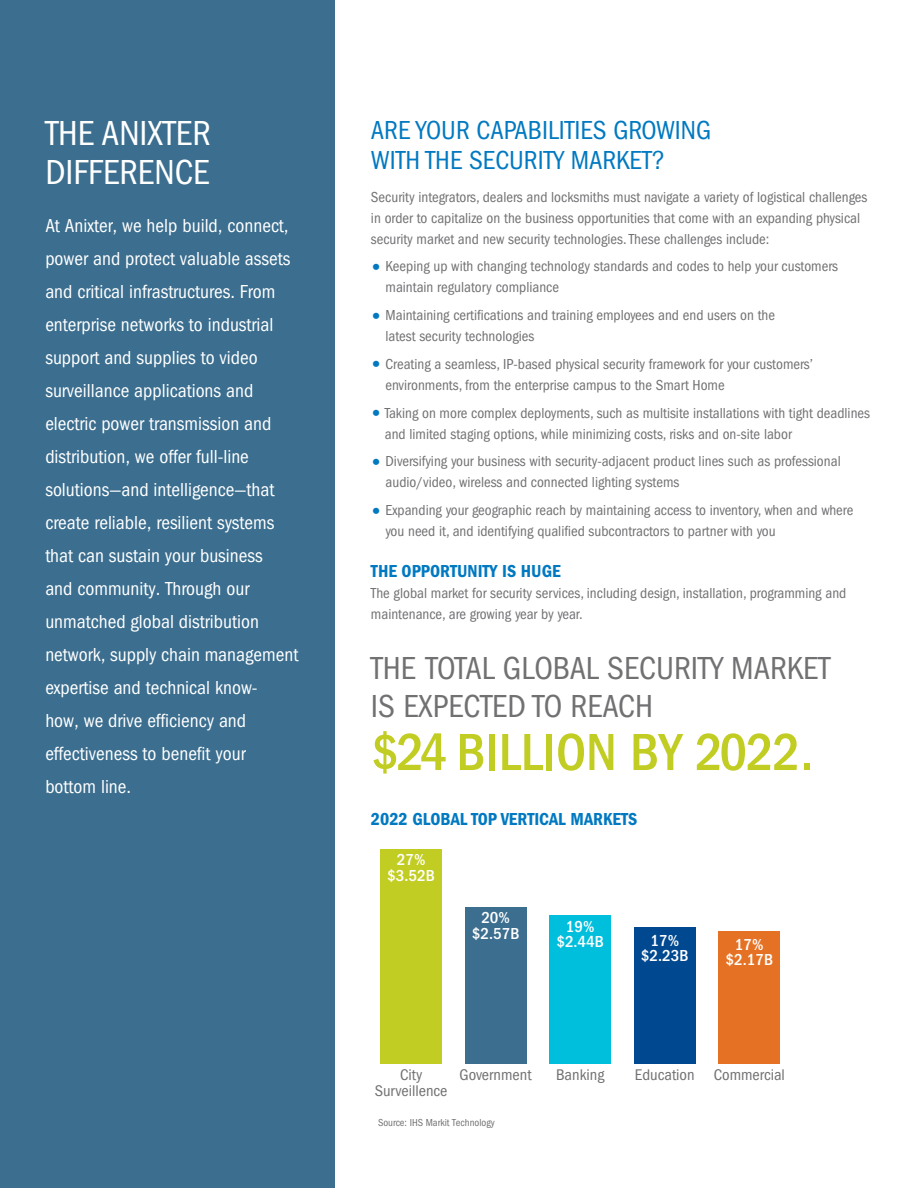
<style>
.page{position:relative;width:918px;height:1188px;background:#fff}
.page>*{position:absolute;margin:0;border:0;box-sizing:border-box;transform-origin:0 0}
.t1{font:500 condensed 54px "ITC Franklin Gothic Std";color:#c2cd23}
.t2{font:condensed 36px/39px "ITC Franklin Gothic Std";color:#fff}
.t3{font:condensed 33px/37.5px "ITC Franklin Gothic Std";color:#717073}
.t4{font:condensed 27px/30px "ITC Franklin Gothic Std";color:#0079c1}
.t5{font:condensed 19.5px/33px "ITC Franklin Gothic Std";color:#fff}
.t6{font:18px "ITC Franklin Gothic Std Dm Cd";color:#0079c1}
.t7{font:500 condensed 16.5px/16px "ITC Franklin Gothic Std";color:#fff;text-align:center}
.t8{font:condensed 16.05px/16px "ITC Franklin Gothic Std";color:#717073;text-align:center}
.t9{font:condensed 15px/21px "ITC Franklin Gothic Std";color:#717073}
.t10{font:condensed 10.5px "ITC Franklin Gothic Std";color:#717073}
.s1{font-family:"ITC Franklin Gothic Std Hvy";font-stretch:normal;font-size:18px;color:#0079c1}
</style>
<div class="page">
<div style="left:0;top:0;width:335px;height:1188px;background:#3b6e8f"></div>
<div style="left:380px;top:849px;width:62px;height:215px;background:#c2cd23"></div>
<div style="left:465px;top:907px;width:61px;height:157px;background:#3b6e8f"></div>
<div style="left:550px;top:915px;width:61px;height:149px;background:#00bfdc"></div>
<div style="left:634px;top:928px;width:61px;height:136px;background:#004990"></div>
<div style="left:719px;top:932px;width:61px;height:132px;background:#e57224"></div>
<h2 class="t2" style="left:45px;top:114px;width:167px">THE ANIXTER<br>DIFFERENCE</h2>
<p class="t5" style="left:45px;top:209px;width:255px">At Anixter, we help build, connect, power and protect valuable assets and critical infrastructures. From enterprise networks to industrial support and supplies to video surveillance applications and electric power transmission and distribution, we offer full-line solutions—and intelligence—that create reliable, resilient systems that can sustain your business<br>and community. Through our unmatched global distribution network, supply chain management expertise and technical know-<br>how, we drive efficiency and effectiveness to benefit your bottom line.</p>
<h3 class="t4" style="left:371px;top:115px;width:342px">ARE YOUR CAPABILITIES GROWING<br>WITH THE SECURITY MARKET?</h3>
<p class="t9" style="left:371px;top:186px;width:498px">Security integrators, dealers and locksmiths must navigate a variety of logistical challenges in order to capitalize on the business opportunities that come with an expanding physical security market and new security technologies. These challenges include:</p>
<p class="t9" style="left:386px;top:256px;width:454px;text-indent:-15px"><span class="s1">•</span> Keeping up with changing technology standards and codes to help your customers maintain regulatory compliance</p>
<p class="t9" style="left:386px;top:305px;width:391px;text-indent:-15px"><span class="s1">•</span> Maintaining certifications and training employees and end users on the latest security technologies</p>
<p class="t9" style="left:386px;top:353px;width:429px;text-indent:-15px"><span class="s1">•</span> Creating a seamless, IP-based physical security framework for your customers’ environments, from the enterprise campus to the Smart Home</p>
<p class="t9" style="left:385px;top:402px;width:487px;text-indent:-14px"><span class="s1">•</span> Taking on more complex deployments, such as multisite installations with tight deadlines and limited staging options, while minimizing costs, risks and on-site labor</p>
<p class="t9" style="left:386px;top:451px;width:457px;text-indent:-15px"><span class="s1">•</span> Diversifying your business with security-adjacent product lines such as professional audio/video, wireless and connected lighting systems</p>
<p class="t9" style="left:386px;top:500px;width:469px;text-indent:-15px"><span class="s1">•</span> Expanding your geographic reach by maintaining access to inventory, when and where you need it, and identifying qualified subcontractors to partner with you</p>
<p class="t6" style="left:371px;top:561px;width:191px">THE OPPORTUNITY IS HUGE</p>
<p class="t9" style="left:371px;top:583px;width:477px">The global market for security services, including design, installation, programming and maintenance, are growing year by year.</p>
<h3 class="t3" style="left:371px;top:650px;width:461px">THE TOTAL GLOBAL SECURITY MARKET<br>IS EXPECTED TO REACH</h3>
<h1 class="t1" style="left:371px;top:722px;width:443px">$24 BILLION BY 2022.</h1>
<p class="t6" style="left:371px;top:809px;width:268px">2022 GLOBAL TOP VERTICAL MARKETS</p>
<p class="t7" style="left:387px;top:852px;width:49px">27% $3.52B</p>
<p class="t7" style="left:481px;top:909px;width:30px">20%</p>
<p class="t7" style="left:472px;top:925px;width:49px">$2.57B</p>
<p class="t7" style="left:566px;top:918px;width:30px">19%</p>
<p class="t7" style="left:556px;top:934px;width:49px">$2.44B</p>
<p class="t7" style="left:650px;top:932px;width:30px">17%</p>
<p class="t7" style="left:641px;top:947px;width:49px">$2.23B</p>
<p class="t7" style="left:735px;top:937px;width:30px">17%</p>
<p class="t7" style="left:726px;top:952px;width:49px">$2.17B</p>
<p class="t8" style="left:375px;top:1067px;width:74px">City<br>Surveillence</p>
<p class="t8" style="left:460px;top:1067px;width:73px">Government</p>
<p class="t10" style="left:378px;top:1116px;width:118px">Source: IHS Markit Technology</p>
<p class="t8" style="left:556px;top:1067px;width:50px">Banking</p>
<p class="t8" style="left:635px;top:1067px;width:61px">Education</p>
<p class="t8" style="left:714px;top:1067px;width:73px">Commercial</p>
</div>
